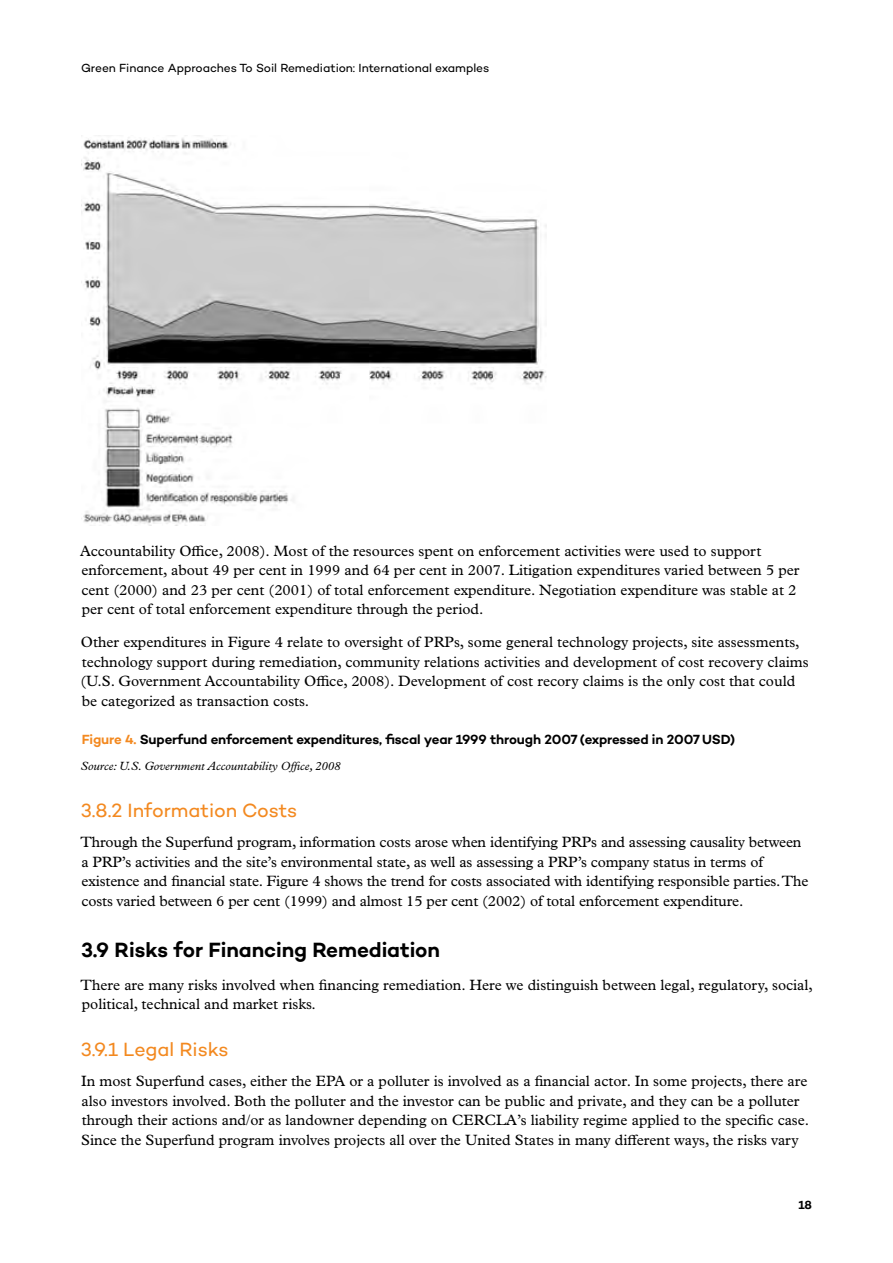
<style>
.page{position:relative;width:893px;height:1263px;background:#fff}
.page>*{position:absolute;margin:0;border:0;box-sizing:border-box;transform-origin:0 0}
.t1{font:600 21px "Campton";letter-spacing:-.005em;color:#000}
.t2{font:19.5px "Campton";letter-spacing:-.005em;color:#f38920}
.t3{font:15px/19.5px "Plantin MT Pro";color:#000}
.t4{font:600 13.5px "Campton";letter-spacing:-.015em;color:#000}
.t5{font:12px "Campton";letter-spacing:-.005em;color:#000}
.t6{font:italic 12px "Plantin MT Pro";color:#000}
.t7{font:600 12px "Campton";color:#000}
.s1{color:#f38920}
</style>
<div class="page">
<img style="left:81px;top:135px;width:466px;height:390px">
<p class="t5" style="left:81px;top:61px;width:410px">Green Finance Approaches To Soil Remediation: International examples</p>
<p class="t3" style="left:80px;top:541px;width:721px">Accountability Office, 2008). Most of the resources spent on enforcement activities were used to support enforcement, about 49 per cent in 1999 and 64 per cent in 2007. Litigation expenditures varied between 5 per cent (2000) and 23 per cent (2001) of total enforcement expenditure. Negotiation expenditure was stable at 2 per cent of total enforcement expenditure through the period.</p>
<p class="t3" style="left:80px;top:633px;width:730px">Other expenditures in Figure 4 relate to oversight of PRPs, some general technology projects, site assessments, technology support during remediation, community relations activities and development of cost recovery claims (U.S. Government Accountability Office, 2008). Development of cost recory claims is the only cost that could be categorized as transaction costs.</p>
<p class="t4" style="left:82px;top:731px;width:655px"><span class="s1">Figure 4.</span> Superfund enforcement expenditures, fiscal year 1999 through 2007 (expressed in 2007 USD)</p>
<p class="t6" style="left:81px;top:759px;width:261px">Source: U.S. Government Accountability Office, 2008</p>
<h2 class="t2" style="left:81px;top:798px;width:218px">3.8.2 Information Costs</h2>
<p class="t3" style="left:81px;top:832px;width:729px">Through the Superfund program, information costs arose when identifying PRPs and assessing causality between a PRP’s activities and the site’s environmental state, as well as assessing a PRP’s company status in terms of existence and financial state. Figure 4 shows the trend for costs associated with identifying responsible parties. The costs varied between 6 per cent (1999) and almost 15 per cent (2002) of total enforcement expenditure.</p>
<h1 class="t1" style="left:81px;top:936px;width:360px">3.9 Risks for Financing Remediation</h1>
<p class="t3" style="left:81px;top:975px;width:734px">There are many risks involved when financing remediation. Here we distinguish between legal, regulatory, social, political, technical and market risks.</p>
<h2 class="t2" style="left:81px;top:1037px;width:149px">3.9.1 Legal Risks</h2>
<p class="t3" style="left:81px;top:1071px;width:730px">In most Superfund cases, either the EPA or a polluter is involved as a financial actor. In some projects, there are also investors involved. Both the polluter and the investor can be public and private, and they can be a polluter through their actions and/or as landowner depending on CERCLA’s liability regime applied to the specific case.<br>Since the Superfund program involves projects all over the United States in many different ways, the risks vary</p>
<p class="t7" style="left:798px;top:1197px;width:15px">18</p>
</div>
